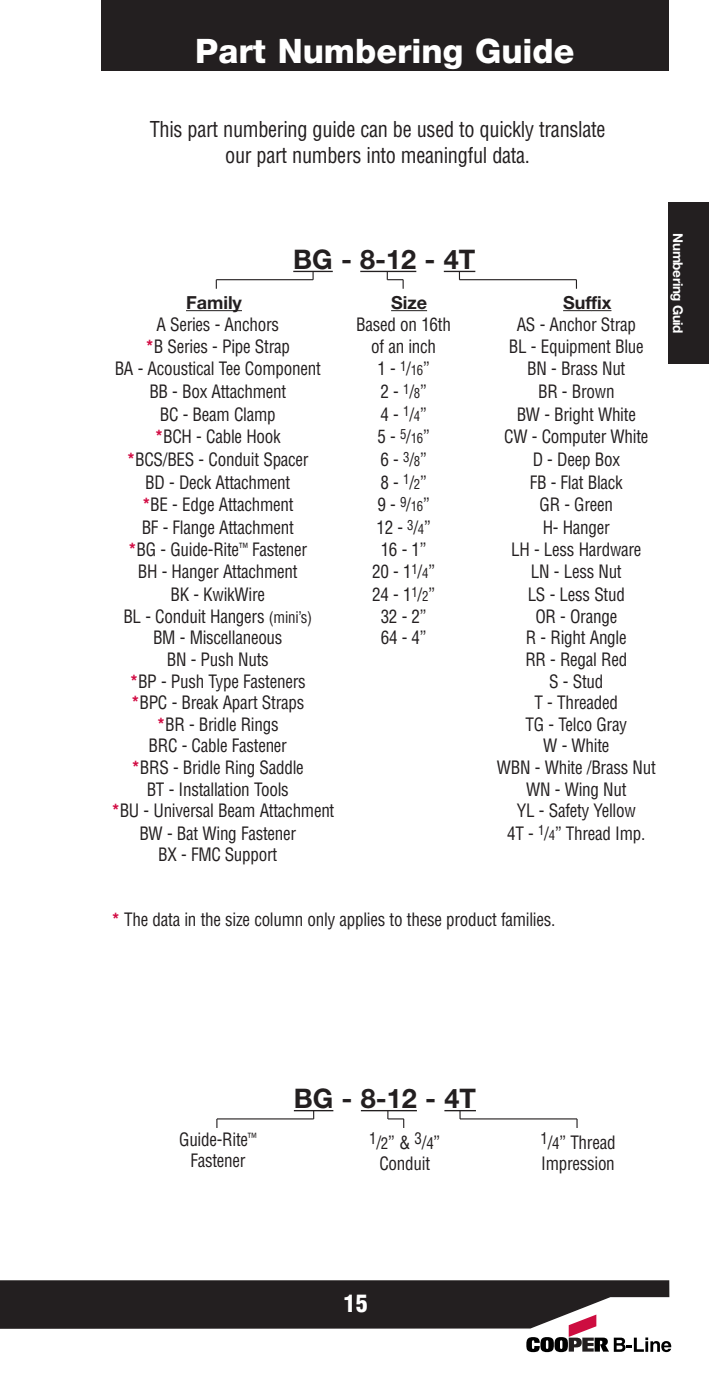
<style>
.page{position:relative;width:709px;height:1377px;background:#fff}
.page>*{position:absolute;margin:0;border:0;box-sizing:border-box;transform-origin:0 0}
.t1{font:800 33.75px "Helvetica Neue";color:#fff}
.t2{font:700 27px "Helvetica Neue";color:#231f20}
.t3{font:900 condensed 23.62px "Helvetica";color:#fff}
.t4{font:condensed 21.38px/25.7px "Helvetica";letter-spacing:-.015em;color:#231f20;text-align:center;scale:.95 1}
.t5{font:condensed 18px/20.2px "Helvetica";letter-spacing:-.015em;color:#231f20;text-align:center;scale:.95 1}
.t6{font:700 18px "Helvetica Neue";color:#231f20}
.t7{font:700 13.5px "Helvetica Neue";letter-spacing:-.03em;color:#fff}
.s1{font-weight:700;color:#d20d44}
.s2{font-size:13.5px}
.s3{font-size:15.75px}
</style>
<div class="page">
<div style="left:101px;top:0;width:567px;height:71px;background:#231f20"></div>
<hr style="left:293px;top:271px;width:40px;height:1px;background:#231f20">
<hr style="left:360px;top:271px;width:56px;height:1px;background:#231f20">
<hr style="left:444px;top:271px;width:31px;height:1px;background:#231f20">
<div style="left:668px;top:202px;width:41px;height:162px;background:#231f20"></div>
<svg style="left:0;top:1280px;width:671px;height:72px"></svg>
<svg style="left:312px;top:272px;width:2px;height:8px"></svg>
<hr style="left:216px;top:279px;width:97px;height:1px;background:#231f20">
<hr style="left:459px;top:279px;width:117px;height:1px;background:#231f20">
<svg style="left:387px;top:272px;width:17px;height:17px"></svg>
<hr style="left:186px;top:310px;width:56px;height:1px;background:#231f20">
<hr style="left:391px;top:310px;width:36px;height:1px;background:#231f20">
<svg style="left:563px;top:310px;width:48px;height:1px"></svg>
<hr style="left:294px;top:1110px;width:39px;height:1px;background:#231f20">
<hr style="left:361px;top:1110px;width:56px;height:1px;background:#231f20">
<hr style="left:444px;top:1110px;width:32px;height:1px;background:#231f20">
<hr style="left:217px;top:1118px;width:97px;height:1px;background:#231f20">
<hr style="left:460px;top:1118px;width:117px;height:1px;background:#231f20">
<svg style="left:387px;top:1111px;width:17px;height:17px"></svg>
<h1 class="t1" style="left:195px;top:39px;width:381px">Part Numbering Guide</h1>
<p class="t4" style="left:150px;top:117px;width:481px">This part numbering guide can be used to quickly translate our part numbers into meaningful data.</p>
<h2 class="t2" style="left:293px;top:249px;width:184px">BG - 8-12 - 4T</h2>
<p class="t6" style="left:186px;top:296px;width:57px">Family</p>
<p class="t6" style="left:391px;top:296px;width:37px">Size</p>
<p class="t6" style="left:563px;top:296px;width:50px">Suffix</p>
<p class="t5" style="left:156px;top:315px;width:131px">A Series - Anchors</p>
<p class="t5" style="left:356px;top:315px;width:101px">Based on 16th</p>
<p class="t5" style="left:517px;top:315px;width:127px">AS - Anchor Strap</p>
<p class="t5" style="left:145px;top:336px;width:154px"><span class="s1">*</span>B Series - Pipe Strap</p>
<p class="t5" style="left:371px;top:336px;width:70px">of an inch</p>
<p class="t5" style="left:509px;top:336px;width:143px">BL - Equipment Blue</p>
<p class="t5" style="left:115px;top:359px;width:218px">BA - Acoustical Tee Component</p>
<p class="t5" style="left:377px;top:359px;width:57px">1 - <sup>1</sup>/<span class="s2">16</span>”</p>
<p class="t5" style="left:527px;top:359px;width:105px">BN - Brass Nut</p>
<p class="t5" style="left:149px;top:382px;width:145px">BB - Box Attachment</p>
<p class="t5" style="left:380px;top:382px;width:50px">2 - <sup>1</sup>/<span class="s2">8</span>”</p>
<p class="t5" style="left:538px;top:382px;width:82px">BR - Brown</p>
<p class="t5" style="left:160px;top:404px;width:124px">BC - Beam Clamp</p>
<p class="t5" style="left:380px;top:404px;width:50px">4 - <sup>1</sup>/<span class="s2">4</span>”</p>
<p class="t5" style="left:516px;top:404px;width:127px">BW - Bright White</p>
<p class="t5" style="left:155px;top:427px;width:134px"><span class="s1">*</span>BCH - Cable Hook</p>
<p class="t5" style="left:377px;top:427px;width:57px">5 - <sup>5</sup>/<span class="s2">16</span>”</p>
<p class="t5" style="left:504px;top:427px;width:153px">CW - Computer White</p>
<p class="t5" style="left:127px;top:450px;width:193px"><span class="s1">*</span>BCS/BES - Conduit Spacer</p>
<p class="t5" style="left:380px;top:450px;width:50px">6 - <sup>3</sup>/<span class="s2">8</span>”</p>
<p class="t5" style="left:532px;top:450px;width:93px">D - Deep Box</p>
<p class="t5" style="left:145px;top:472px;width:154px">BD - Deck Attachment</p>
<p class="t5" style="left:380px;top:472px;width:50px">8 - <sup>1</sup>/<span class="s2">2</span>”</p>
<p class="t5" style="left:530px;top:472px;width:100px">FB - Flat Black</p>
<p class="t5" style="left:142px;top:495px;width:161px"><span class="s1">*</span>BE - Edge Attachment</p>
<p class="t5" style="left:377px;top:495px;width:57px">9 - <sup>9</sup>/<span class="s2">16</span>”</p>
<p class="t5" style="left:539px;top:495px;width:79px">GR - Green</p>
<p class="t5" style="left:142px;top:518px;width:162px">BF - Flange Attachment</p>
<p class="t5" style="left:376px;top:518px;width:59px">12 - <sup>3</sup>/<span class="s2">4</span>”</p>
<p class="t5" style="left:542px;top:518px;width:72px">H- Hanger</p>
<p class="t5" style="left:128px;top:539px;width:190px"><span class="s1">*</span>BG - Guide-Rite<sup>™</sup> Fastener</p>
<p class="t5" style="left:381px;top:539px;width:50px">16 - 1”</p>
<p class="t5" style="left:511px;top:539px;width:139px">LH - Less Hardware</p>
<p class="t5" style="left:138px;top:562px;width:170px">BH - Hanger Attachment</p>
<p class="t5" style="left:372px;top:562px;width:68px">20 - 1<sup>1</sup>/<span class="s2">4</span>”</p>
<p class="t5" style="left:531px;top:562px;width:97px">LN - Less Nut</p>
<p class="t5" style="left:170px;top:585px;width:101px">BK - KwikWire</p>
<p class="t5" style="left:372px;top:585px;width:68px">24 - 1<sup>1</sup>/<span class="s2">2</span>”</p>
<p class="t5" style="left:528px;top:585px;width:104px">LS - Less Stud</p>
<p class="t5" style="left:123px;top:606px;width:200px">BL - Conduit Hangers <span class="s3">(mini’s)</span></p>
<p class="t5" style="left:381px;top:606px;width:50px">32 - 2”</p>
<p class="t5" style="left:535px;top:606px;width:88px">OR - Orange</p>
<p class="t5" style="left:153px;top:628px;width:138px">BM - Miscellaneous</p>
<p class="t5" style="left:381px;top:628px;width:50px">64 - 4”</p>
<p class="t5" style="left:526px;top:628px;width:108px">R - Right Angle</p>
<p class="t5" style="left:167px;top:650px;width:109px">BN - Push Nuts</p>
<p class="t5" style="left:525px;top:650px;width:109px">RR - Regal Red</p>
<p class="t5" style="left:130px;top:671px;width:187px"><span class="s1">*</span>BP - Push Type Fasteners</p>
<p class="t5" style="left:549px;top:671px;width:59px">S - Stud</p>
<p class="t5" style="left:131px;top:693px;width:184px"><span class="s1">*</span>BPC - Break Apart Straps</p>
<p class="t5" style="left:534px;top:693px;width:89px">T - Threaded</p>
<p class="t5" style="left:157px;top:714px;width:130px"><span class="s1">*</span>BR - Bridle Rings</p>
<p class="t5" style="left:525px;top:714px;width:108px">TG - Telco Gray</p>
<p class="t5" style="left:149px;top:736px;width:147px">BRC - Cable Fastener</p>
<p class="t5" style="left:543px;top:736px;width:71px">W - White</p>
<p class="t5" style="left:132px;top:758px;width:183px"><span class="s1">*</span>BRS - Bridle Ring Saddle</p>
<p class="t5" style="left:497px;top:758px;width:169px">WBN - White /Brass Nut</p>
<p class="t5" style="left:147px;top:779px;width:151px">BT - Installation Tools</p>
<p class="t5" style="left:526px;top:779px;width:107px">WN - Wing Nut</p>
<p class="t5" style="left:111px;top:801px;width:236px"><span class="s1">*</span>BU - Universal Beam Attachment</p>
<p class="t5" style="left:517px;top:801px;width:127px">YL - Safety Yellow</p>
<p class="t5" style="left:139px;top:823px;width:167px">BW - Bat Wing Fastener</p>
<p class="t5" style="left:507px;top:823px;width:147px">4T - <sup>1</sup>/<span class="s2">4</span>” Thread Imp.</p>
<p class="t5" style="left:158px;top:845px;width:127px">BX - FMC Support</p>
<p class="t7" style="left:683px;top:233px;width:102px;rotate:90deg">Numbering Guid</p>
<p class="t5" style="left:111px;top:910px;width:469px"><span class="s1">*</span> The data in the size column only applies to these product families.</p>
<h2 class="t2" style="left:294px;top:1089px;width:184px">BG - 8-12 - 4T</h2>
<p class="t5" style="left:179px;top:1129px;width:83px;line-height:21.6px">Guide-Rite<sup>™<br></sup>Fastener</p>
<p class="t5" style="left:369px;top:1133px;width:76px"><sup>1</sup>/<span class="s3">2</span>” &amp; <sup>3</sup>/<span class="s3">4</span>”<br>Conduit</p>
<p class="t5" style="left:540px;top:1133px;width:81px;text-align:left"><sup>1</sup>/<span class="s3">4</span>” Thread<br>Impression</p>
<h3 class="t3" style="left:344px;top:1290px;width:25px">15</h3>
</div>
